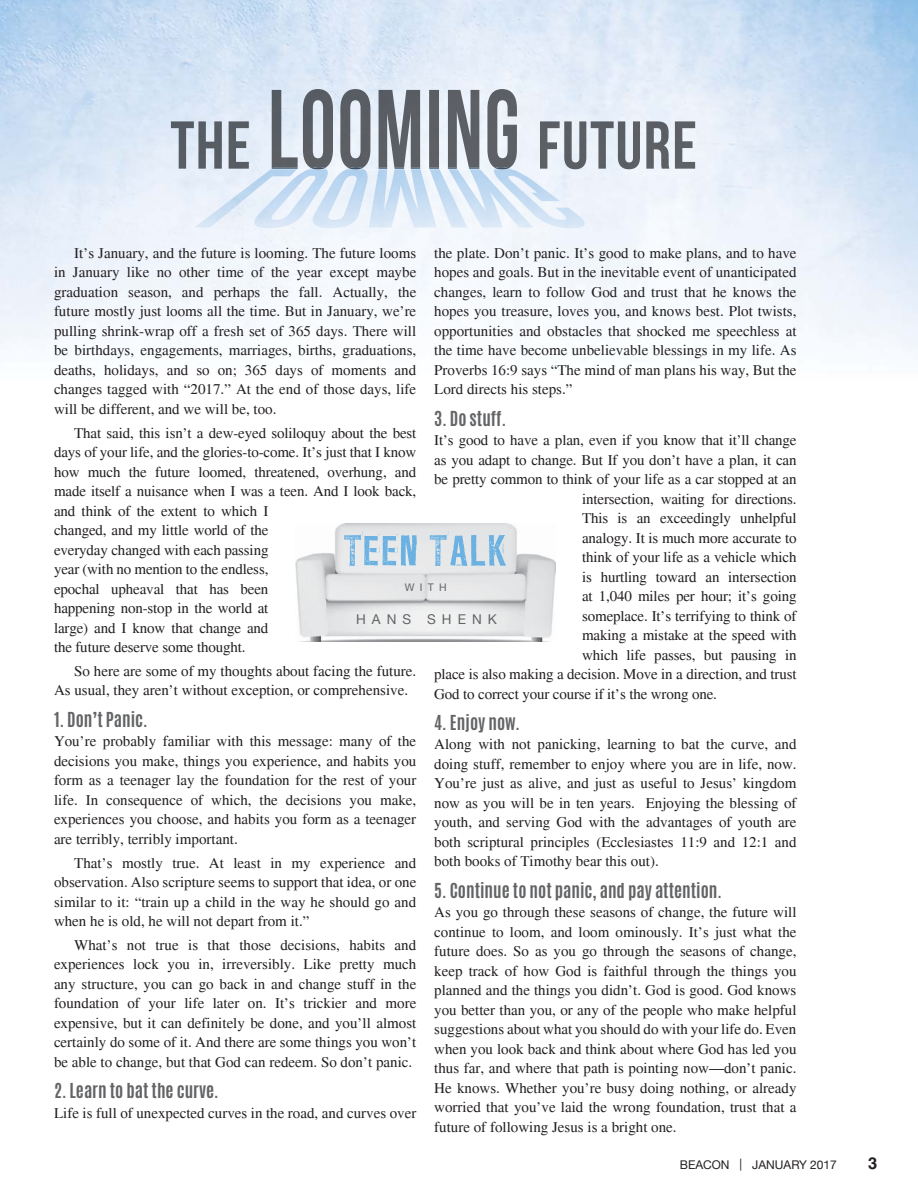
<style>
.page{position:relative;width:918px;height:1188px;background:#fff}
.page>*{position:absolute;margin:0;border:0;box-sizing:border-box;transform-origin:0 0}
.t1{font:700 17.25px "Antonio";color:#636466}
.t2{font:700 16.5px "Helvetica";color:#231f20}
.t3{font:15px/19.5px "Times";letter-spacing:-.01em;color:#231f20;text-align:justify}
.t4{font:13.5px "Helvetica Neue";letter-spacing:.45em;color:#636466}
.t5{font:12px "Helvetica Neue";color:#231f20}
.t6{font:10.5px "Helvetica Neue";color:#636466}
</style>
<div class="page">
<img style="left:0;top:0;width:305px;height:344px">
<img style="left:194px;top:169px;width:77px;height:59px">
<img style="left:250px;top:170px;width:59px;height:58px">
<img style="left:309px;top:170px;width:121px;height:58px">
<img style="left:430px;top:170px;width:19px;height:58px">
<img style="left:449px;top:170px;width:44px;height:58px">
<img style="left:493px;top:170px;width:96px;height:58px">
<img style="left:295px;top:524px;width:260px;height:118px">
<svg style="left:344px;top:532px;width:162px;height:34px;background:#bad3e5"></svg>
<img style="left:171px;top:121px;width:78px;height:48px">
<img style="left:271px;top:89px;width:246px;height:81px">
<img style="left:271px;top:168px;width:28px;height:2px">
<img style="left:308px;top:167px;width:19px;height:3px">
<img style="left:346px;top:167px;width:19px;height:3px">
<img style="left:379px;top:168px;width:42px;height:2px">
<svg style="left:429px;top:168px;width:11px;height:2px"></svg>
<img style="left:448px;top:168px;width:32px;height:2px">
<img style="left:494px;top:167px;width:19px;height:3px">
<img style="left:540px;top:121px;width:155px;height:48px">
<p class="t3" style="left:54px;top:243px;width:364px;text-indent:20px">It’s January, and the future is looming. The future looms in January like no other time of the year except maybe graduation season, and perhaps the fall. Actually, the future mostly just looms all the time. But in January, we’re pulling shrink-wrap off a fresh set of 365 days. There will be birthdays, engagements, marriages, births, graduations, deaths, holidays, and so on; 365 days of moments and changes tagged with “2017.” At the end of those days, life will be different, and we will be, too.</p>
<p class="t3" style="left:54px;top:423px;width:364px;text-align:left;text-indent:20px">That said, this isn’t a dew-eyed soliloquy about the best days of your life, and the glories-to-come. It’s just that I know how much the future loomed, threatened, overhung, and made itself a nuisance when I was a teen. And I look back, and think of the extent to which I<br>changed, and my little world of the<br>everyday changed with each passing<br>year (with no mention to the endless,<br>epochal upheaval that has been<br>happening non-stop in the world at<br>large) and I know that change and<br>the future deserve some thought.</p>
<p class="t3" style="left:54px;top:661px;width:364px;text-indent:20px">So here are some of my thoughts about facing the future.<br>As usual, they aren’t without exception, or comprehensive.</p>
<p class="t1" style="left:54px;top:707px;width:95px">1. Don’t Panic.</p>
<p class="t3" style="left:54px;top:731px;width:364px">You’re probably familiar with this message: many of the decisions you make, things you experience, and habits you form as a teenager lay the foundation for the rest of your life. In consequence of which, the decisions you make, experiences you choose, and habits you form as a teenager are terribly, terribly important.</p>
<p class="t3" style="left:54px;top:853px;width:364px;text-indent:20px">That’s mostly true. At least in my experience and observation. Also scripture seems to support that idea, or one similar to it: “train up a child in the way he should go and when he is old, he will not depart from it.”</p>
<p class="t3" style="left:54px;top:935px;width:364px;text-indent:20px">What’s not true is that those decisions, habits and experiences lock you in, irreversibly. Like pretty much any structure, you can go back in and change stuff in the foundation of your life later on. It’s trickier and more expensive, but it can definitely be done, and you’ll almost certainly do some of it. And there are some things you won’t be able to change, but that God can redeem. So don’t panic.</p>
<p class="t1" style="left:54px;top:1078px;width:166px">2. Learn to bat the curve.</p>
<p class="t3" style="left:54px;top:1103px;width:364px">Life is full of unexpected curves in the road, and curves over</p>
<p class="t3" style="left:434px;top:243px;width:364px">the plate. Don’t panic. It’s good to make plans, and to have hopes and goals. But in the inevitable event of unanticipated changes, learn to follow God and trust that he knows the hopes you treasure, loves you, and knows best. Plot twists, opportunities and obstacles that shocked me speechless at the time have become unbelievable blessings in my life. As Proverbs 16:9 says “The mind of man plans his way, But the Lord directs his steps.”</p>
<p class="t1" style="left:434px;top:406px;width:73px">3. Do stuff.</p>
<p class="t3" style="left:434px;top:430px;width:364px">It’s good to have a plan, even if you know that it’ll change</p>
<p class="t3" style="left:434px;top:450px;width:364px">as you adapt to change. But If you don’t have a plan, it can</p>
<p class="t3" style="left:434px;top:469px;width:364px">be pretty common to think of your life as a car stopped at an</p>
<p class="t3" style="left:582px;top:489px;width:216px">intersection, waiting for directions.</p>
<p class="t3" style="left:582px;top:508px;width:216px">This is an exceedingly unhelpful</p>
<p class="t3" style="left:582px;top:528px;width:216px">analogy. It is much more accurate to</p>
<p class="t3" style="left:582px;top:547px;width:216px">think of your life as a vehicle which</p>
<p class="t3" style="left:582px;top:567px;width:216px">is hurtling toward an intersection</p>
<p class="t3" style="left:582px;top:586px;width:216px">at 1,040 miles per hour; it’s going</p>
<p class="t3" style="left:582px;top:606px;width:216px">someplace. It’s terrifying to think of</p>
<p class="t3" style="left:582px;top:625px;width:216px">making a mistake at the speed with</p>
<p class="t3" style="left:582px;top:645px;width:216px">which life passes, but pausing in</p>
<p class="t3" style="left:434px;top:664px;width:364px">place is also making a decision. Move in a direction, and trust</p>
<p class="t3" style="left:434px;top:684px;width:284px">God to correct your course if it’s the wrong one.</p>
<p class="t1" style="left:434px;top:710px;width:87px">4. Enjoy now.</p>
<p class="t3" style="left:434px;top:734px;width:364px">Along with not panicking, learning to bat the curve, and doing stuff, remember to enjoy where you are in life, now.<br>You’re just as alive, and just as useful to Jesus’ kingdom now as you will be in ten years. Enjoying the blessing of youth, and serving God with the advantages of youth are both scriptural principles (Ecclesiastes 11:9 and 12:1 and both books of Timothy bear this out).</p>
<p class="t1" style="left:434px;top:878px;width:289px">5. Continue to not panic, and pay attention.</p>
<p class="t3" style="left:434px;top:902px;width:364px">As you go through these seasons of change, the future will continue to loom, and loom ominously. It’s just what the future does. So as you go through the seasons of change, keep track of how God is faithful through the things you planned and the things you didn’t. God is good. God knows you better than you, or any of the people who make helpful suggestions about what you should do with your life do. Even when you look back and think about where God has led you thus far, and where that path is pointing now—don’t panic.<br>He knows. Whether you’re busy doing nothing, or already worried that you’ve laid the wrong foundation, trust that a future of following Jesus is a bright one.</p>
<p class="t6" style="left:405px;top:581px;width:43px">WITH</p>
<p class="t4" style="left:356px;top:611px;width:142px">HANS SHENK</p>
<p class="t5" style="left:680px;top:1157px;width:159px">BEACON | JANUARY 2017</p>
<p class="t2" style="left:868px;top:1157px;width:11px">3</p>
</div>
